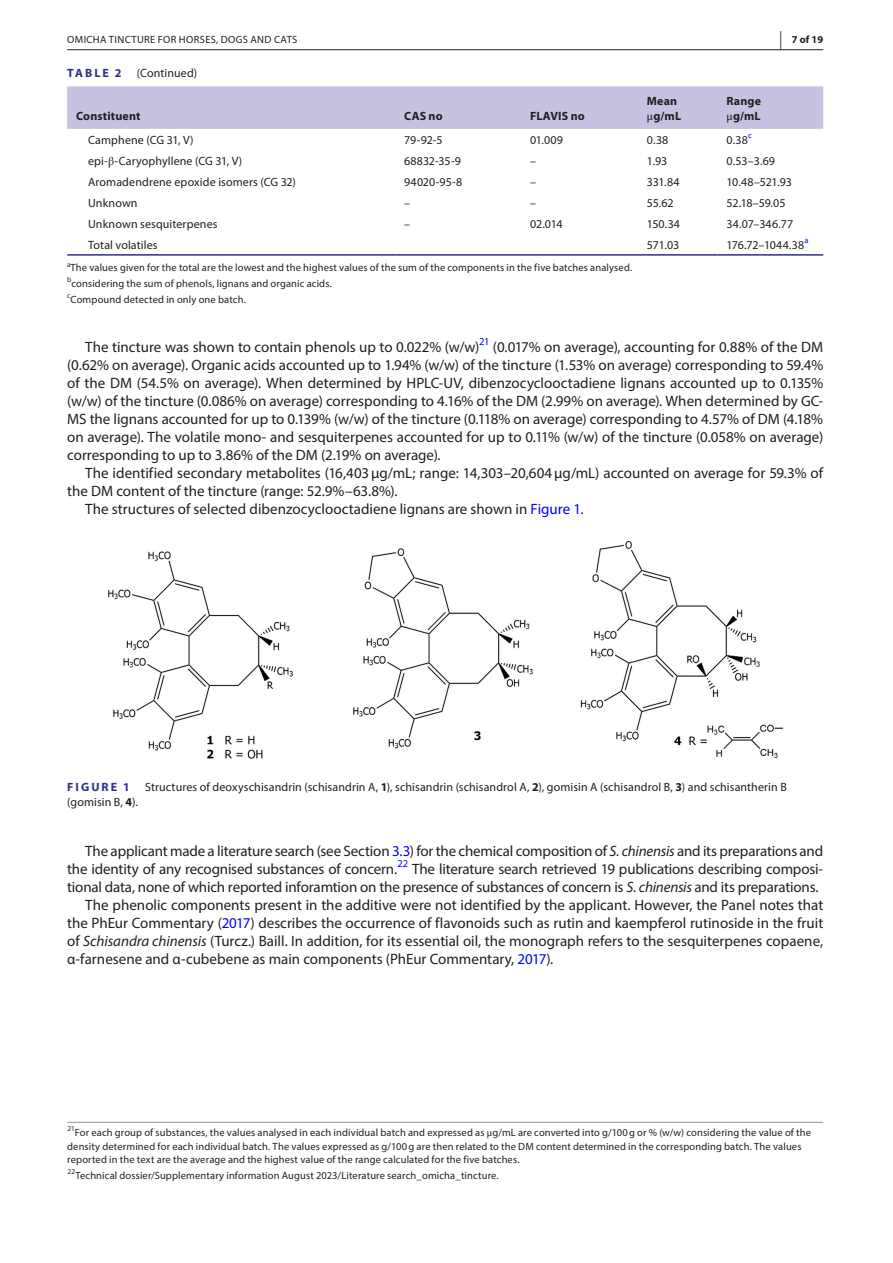
<style>
.page{position:relative;width:893px;height:1263px;background:#fff}
.page>*{position:absolute;margin:0;border:0;box-sizing:border-box;transform-origin:0 0}
.t1{font:15px/18px "Myriad Pro";letter-spacing:-.005em;color:#231f20;text-align:justify}
.t2{font:12px "Myriad Pro";letter-spacing:.005em;color:#231f20}
.t3{font:700 12px/15px "Myriad Pro";letter-spacing:.01em;color:#231f20}
.t4{font:700 12px "Myriad Pro";letter-spacing:.175em;color:#2e2e8d}
.t5{font:10.5px/13.5px "Myriad Pro";letter-spacing:.01em;color:#231f20}
.t6{font:10.5px "Myriad Pro";letter-spacing:.035em;color:#231f20}
.t7{font:700 10.5px "Myriad Pro";color:#231f20}
.t8{font:10.5px "Myriad Pro";color:#00f}
.t9{font:8.4px "Myriad Pro";color:#00f}
.t10{font:7.35px "Myriad Pro";color:#231f20}
.s1{font-size:18.6px}
.s2{font-family:"STIX";font-weight:400}
.s3{font-family:"STIX"}
.s4{color:#00f}
.s5{font-weight:700}
.s6{font-style:italic}
</style>
<div class="page">
<hr style="left:67px;top:49px;width:756px;height:1px;background:#231f20">
<hr style="left:67px;top:1122px;width:756px;height:1px;background:#939598">
<div style="left:67px;top:86px;width:756px;height:43px;background:#c5c3df"></div>
<hr style="left:67px;top:254px;width:328px;height:2px;background:#2e2e8d">
<hr style="left:395px;top:254px;width:126px;height:2px;background:#2e2e8d">
<hr style="left:521px;top:254px;width:117px;height:2px;background:#2e2e8d">
<hr style="left:638px;top:254px;width:80px;height:2px;background:#2e2e8d">
<hr style="left:718px;top:254px;width:105px;height:2px;background:#2e2e8d">
<img style="left:108px;top:541px;width:675px;height:218px">
<p class="t6" style="left:67px;top:33px;width:232px">OMICHA TINCTURE FOR HORSES, DOGS AND CATS</p>
<p class="t7" style="left:780px;top:32px;width:45px"><span class="s1">|</span> 7 of 19</p>
<p class="t4" style="left:67px;top:66px;width:56px">TABLE 2</p>
<p class="t2" style="left:137px;top:66px;width:62px">(Continued)</p>
<p class="t3" style="left:76px;top:108px;width:66px">Constituent</p>
<p class="t3" style="left:404px;top:108px;width:40px">CAS no</p>
<p class="t3" style="left:530px;top:108px;width:56px">FLAVIS no</p>
<p class="t3" style="left:647px;top:93px;width:36px">Mean <span class="s2">μ</span>g/mL</p>
<p class="t3" style="left:727px;top:93px;width:36px">Range <span class="s2">μ</span>g/mL</p>
<p class="t2" style="left:88px;top:132px;width:107px">Camphene (CG 31, V)</p>
<p class="t2" style="left:404px;top:132px;width:40px">79-92-5</p>
<p class="t2" style="left:530px;top:132px;width:34px">01.009</p>
<p class="t2" style="left:647px;top:132px;width:23px">0.38</p>
<p class="t2" style="left:727px;top:132px;width:23px">0.38</p>
<p class="t9" style="left:748px;top:130px;width:5px">c</p>
<p class="t2" style="left:88px;top:153px;width:156px">epi-<span class="s3">β</span>-Caryophyllene (CG 31, V)</p>
<p class="t2" style="left:404px;top:153px;width:58px">68832-35-9</p>
<p class="t2" style="left:530px;top:153px;width:7px">–</p>
<p class="t2" style="left:647px;top:153px;width:22px">1.93</p>
<p class="t2" style="left:727px;top:153px;width:50px">0.53–3.69</p>
<p class="t2" style="left:88px;top:174px;width:209px">Aromadendrene epoxide isomers (CG 32)</p>
<p class="t2" style="left:404px;top:174px;width:60px">94020-95-8</p>
<p class="t2" style="left:530px;top:174px;width:7px">–</p>
<p class="t2" style="left:647px;top:174px;width:34px">331.84</p>
<p class="t2" style="left:727px;top:174px;width:67px">10.48–521.93</p>
<p class="t2" style="left:88px;top:195px;width:51px">Unknown</p>
<p class="t2" style="left:404px;top:195px;width:7px">–</p>
<p class="t2" style="left:530px;top:195px;width:7px">–</p>
<p class="t2" style="left:647px;top:195px;width:28px">55.62</p>
<p class="t2" style="left:727px;top:195px;width:60px">52.18–59.05</p>
<p class="t2" style="left:88px;top:216px;width:131px">Unknown sesquiterpenes</p>
<p class="t2" style="left:404px;top:216px;width:7px">–</p>
<p class="t2" style="left:530px;top:216px;width:34px">02.014</p>
<p class="t2" style="left:647px;top:216px;width:35px">150.34</p>
<p class="t2" style="left:727px;top:216px;width:68px">34.07–346.77</p>
<p class="t2" style="left:88px;top:237px;width:71px">Total volatiles</p>
<p class="t2" style="left:647px;top:237px;width:34px">571.03</p>
<p class="t2" style="left:727px;top:237px;width:83px">176.72–1044.38<sup>a</sup></p>
<p class="t5" style="left:67px;top:260px;width:567px;line-height:15.8px"><sup>a</sup>The values given for the total are the lowest and the highest values of the sum of the components in the five batches analysed. <sup>b</sup>considering the sum of phenols, lignans and organic acids.<br><sup>c</sup>Compound detected in only one batch.</p>
<p class="t1" style="left:85px;top:338px;width:396px">The tincture was shown to contain phenols up to 0.022% (w/w)</p>
<p class="t8" style="left:479px;top:335px;width:12px">21</p>
<p class="t1" style="left:67px;top:338px;width:758px;text-indent:426px">(0.017% on average), accounting for 0.88% of the DM (0.62% on average). Organic acids accounted up to 1.94% (w/w) of the tincture (1.53% on average) corresponding to 59.4% of the DM (54.5% on average). When determined by HPLC-UV, dibenzocyclooctadiene lignans accounted up to 0.135% (w/w) of the tincture (0.086% on average) corresponding to 4.16% of the DM (2.99% on average). When determined by GC-MS the lignans accounted for up to 0.139% (w/w) of the tincture (0.118% on average) corresponding to 4.57% of DM (4.18% on average). The volatile mono- and sesquiterpenes accounted for up to 0.11% (w/w) of the tincture (0.058% on average) corresponding to up to 3.86% of the DM (2.19% on average).</p>
<p class="t1" style="left:85px;top:464px;width:739px">The identified secondary metabolites (16,403μg/mL; range: 14,303–20,604μg/mL) accounted on average for 59.3% of</p>
<p class="t1" style="left:67px;top:482px;width:332px">the DM content of the tincture (range: 52.9%–63.8%).</p>
<p class="t1" style="left:85px;top:500px;width:500px">The structures of selected dibenzocyclooctadiene lignans are shown in <span class="s4">Figure 1</span>.</p>
<p class="t4" style="left:67px;top:779px;width:64px">FIGURE 1</p>
<p class="t2" style="left:145px;top:779px;width:643px">Structures of deoxyschisandrin (schisandrin A, <span class="s5">1</span>), schisandrin (schisandrol A, <span class="s5">2</span>), gomisin A (schisandrol B, <span class="s5">3</span>) and schisantherin B</p>
<p class="t2" style="left:67px;top:794px;width:72px">(gomisin B, <span class="s5">4</span>).</p>
<p class="t1" style="left:67px;top:842px;width:757px;text-indent:18px">The applicant made a literature search (see Section <span class="s4">3.3</span>) for the chemical composition of <span class="s6">S. chinensis</span> and its preparations and the identity of any recognised substances of concern.</p>
<p class="t8" style="left:397px;top:857px;width:12px">22</p>
<p class="t1" style="left:412px;top:860px;width:413px">The literature search retrieved 19 publications describing composi-</p>
<p class="t1" style="left:67px;top:878px;width:753px">tional data, none of which reported inforamtion on the presence of substances of concern is <span class="s6">S. chinensis</span> and its preparations.</p>
<p class="t1" style="left:85px;top:896px;width:740px">The phenolic components present in the additive were not identified by the applicant. However, the Panel notes that</p>
<p class="t1" style="left:67px;top:914px;width:758px">the PhEur Commentary (<span class="s4">2017</span>) describes the occurrence of flavonoids such as rutin and kaempferol rutinoside in the fruit</p>
<p class="t1" style="left:67px;top:932px;width:757px">of <span class="s6">Schisandra chinensis</span> (Turcz.) Baill. In addition, for its essential oil, the monograph refers to the sesquiterpenes copaene,</p>
<p class="t1" style="left:67px;top:950px;width:488px">α-farnesene and α-cubebene as main components (PhEur Commentary, <span class="s4">2017</span>).</p>
<p class="t5" style="left:67px;top:1126px;width:745px"><sup>21</sup>For each group of substances, the values analysed in each individual batch and expressed as <span class="s3">μ</span>g/mL are converted into g/100g or % (w/w) considering the value of the density determined for each individual batch. The values expressed as g/100g are then related to the DM content determined in the corresponding batch. The values reported in the text are the average and the highest value of the range calculated for the five batches.</p>
<p class="t10" style="left:68px;top:1167px;width:9px">22</p>
<p class="t5" style="left:75px;top:1168px;width:425px">Technical dossier/Supplementary information August 2023/Literature search_omicha_tincture.</p>
</div>
